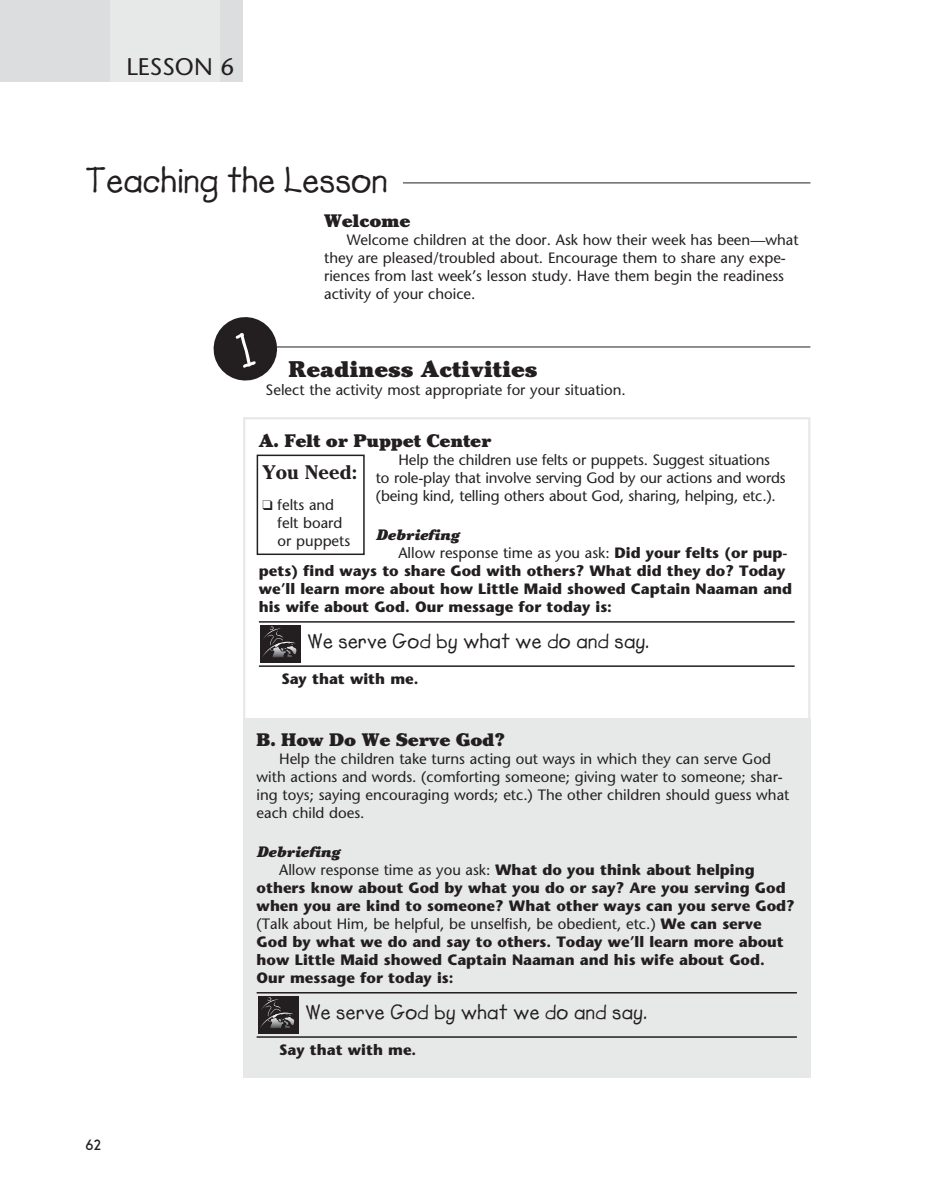
<style>
.page{position:relative;width:932px;height:1202px;background:#fff}
.page>*{position:absolute;margin:0;border:0;box-sizing:border-box;transform-origin:0 0}
.t1{font:36px "Lemonade ICG Bold";color:#231f20}
.t2{font:24px "Stone Sans";color:#231f20}
.Readiness{font:900 22.5px "Cheltenham";color:#231f20}
.Power_Point{font:21px "Lemonade ICG Bold";letter-spacing:.015em;color:#231f20}
.You_Need{font:700 19.5px "Cheltenham";color:#231f20}
.Activities_Subhead{font:900 18px "Cheltenham";letter-spacing:-.01em;color:#231f20}
.You_Need_Items{font:15px/18px "Stone Sans";color:#231f20}
.t3{font:700 15px/18px "Stone Sans";color:#231f20}
.Breaker{font:italic 900 15px "Cheltenham";color:#231f20}
.t4{font:700 15px "New Garden";color:#231f20}
.s1{font-weight:400}
</style>
<div class="page">
<div style="left:0;top:0;width:110px;height:81px;background:#dcddde"></div>
<div style="left:110px;top:0;width:111px;height:81px;background:#e7e8e8"></div>
<div style="left:221px;top:0;width:22px;height:81px;background:#dcddde"></div>
<hr style="left:403px;top:182px;width:407px;height:1px;background:#231f20">
<hr style="left:259px;top:621px;width:535px;height:1px;background:#231f20">
<hr style="left:259px;top:665px;width:535px;height:2px;background:#231f20">
<div style="left:260px;top:625px;width:40px;height:37px;background:#231f20"></div>
<svg style="left:262px;top:626px;width:35px;height:31px"></svg>
<div style="left:243px;top:718px;width:567px;height:359px;background:#e7e8e8"></div>
<hr style="left:256px;top:992px;width:540px;height:1px;background:#231f20">
<hr style="left:256px;top:1036px;width:540px;height:1px;background:#231f20">
<div style="left:258px;top:996px;width:40px;height:37px;background:#231f20"></div>
<svg style="left:260px;top:997px;width:34px;height:31px"></svg>
<hr style="left:216px;top:346px;width:594px;height:1px;background:#231f20">
<div style="left:256px;top:454px;width:108px;height:101px;border:2px solid #231f20"></div>
<svg style="left:213px;top:317px;width:67px;height:64px"></svg>
<p class="t2" style="left:126px;top:52px;width:109px">LESSON 6</p>
<p class="t1" style="left:86px;top:159px;width:303px">Teaching the Lesson</p>
<p class="Activities_Subhead" style="left:324px;top:210px;width:88px">Welcome</p>
<p class="You_Need_Items" style="left:324px;top:231px;width:476px;text-indent:22px">Welcome children at the door. Ask how their week has been—what they are pleased/troubled about. Encourage them to share any expe&shy;riences from last week’s lesson study. Have them begin the readiness activity of your choice.</p>
<p class="Readiness" style="left:288px;top:356px;width:251px">Readiness Activities</p>
<p class="You_Need_Items" style="left:266px;top:381px;width:362px">Select the activity most appropriate for your situation.</p>
<p class="Activities_Subhead" style="left:259px;top:430px;width:234px">A. Felt or Puppet Center</p>
<p class="You_Need_Items" style="left:376px;top:451px;width:411px;text-indent:22px">Help the children use felts or puppets. Suggest situations to role-play that involve serving God by our actions and words (being kind, telling others about God, sharing, helping, etc.).</p>
<p class="Breaker" style="left:376px;top:526px;width:85px">Debriefing</p>
<p class="t3" style="left:259px;top:544px;width:535px;text-indent:140px"><span class="s1">Allow response time as you ask:</span> Did your felts (or pup&shy;pets) find ways to share God with others? What did they do? Today we’ll learn more about how Little Maid showed Captain Naaman and his wife about God. Our message for today is:</p>
<p class="Power_Point" style="left:307px;top:629px;width:343px">We serve God by what we do and say.</p>
<p class="t3" style="left:281px;top:670px;width:139px">Say that with me.</p>
<p class="You_Need" style="left:262px;top:460px;width:96px">You Need:</p>
<p class="You_Need_Items" style="left:278px;top:496px;width:74px;text-indent:-15px">❑ felts and felt board or puppets</p>
<p class="t4" style="left:86px;top:1136px;width:17px">62</p>
<p class="Activities_Subhead" style="left:256px;top:728px;width:250px">B. How Do We Serve God?</p>
<p class="You_Need_Items" style="left:256px;top:749px;width:534px;text-indent:22px">Help the children take turns acting out ways in which they can serve God with actions and words. (comforting someone; giving water to someone; shar&shy;ing toys; saying encouraging words; etc.) The other children should guess what each child does.</p>
<p class="Breaker" style="left:256px;top:842px;width:85px">Debriefing</p>
<p class="t3" style="left:256px;top:860px;width:539px;text-indent:22px"><span class="s1">Allow response time as you ask:</span> What do you think about helping others know about God by what you do or say? Are you serving God when you are kind to someone? What other ways can you serve God? <span class="s1">(Talk about Him, be helpful, be unselfish, be obedient, etc.)</span> We can serve God by what we do and say to others. Today we’ll learn more about how Little Maid showed Captain Naaman and his wife about God.<br>Our message for today is:</p>
<p class="Power_Point" style="left:305px;top:999px;width:343px">We serve God by what we do and say.</p>
<p class="t3" style="left:279px;top:1040px;width:139px">Say that with me.</p>
</div>
